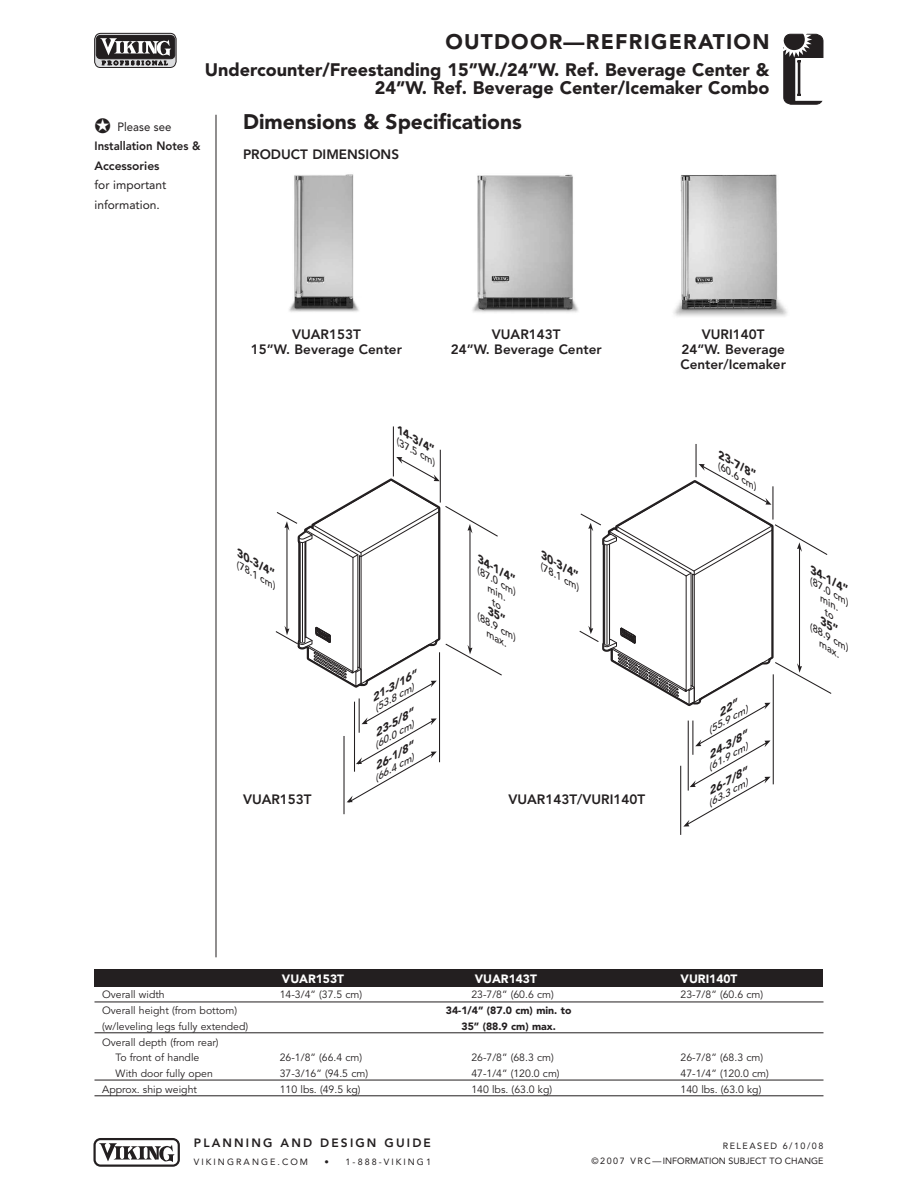
<style>
.page{position:relative;width:918px;height:1188px;background:#fff}
.page>*{position:absolute;margin:0;border:0;box-sizing:border-box;transform-origin:0 0}
.t1{font:900 21px "Avenir";color:#231f20}
.t2{font:900 21px "Avenir";letter-spacing:.06em;color:#231f20}
.t3{font:900 18px/18px "Avenir";color:#231f20;text-align:right}
.t4{font:800 13.5px/15px "Avenir";color:#231f20;text-align:center}
.t5{font:800 12px/19.5px "Avenir";color:#231f20;scale:.95 1}
.t6{font:12px/19.5px "Avenir";color:#231f20}
.t7{font:900 12px "Avenir";color:#fff}
.t8{font:800 12px "Avenir";letter-spacing:.175em;color:#231f20}
.t9{font:10.5px/15.8px "Avenir";color:#231f20;text-align:center}
.t10{font:italic 900 10.5px "Avenir";color:#231f20;scale:1.15 1}
.t11{font:900 10.5px "Avenir";color:#231f20}
.t12{font:italic 500 9.3px/9.9px "Avenir";color:#231f20;scale:1.15 1}
.t13{font:9px/15px "Avenir";color:#231f20;text-align:right}
.t14{font:9px "Avenir";letter-spacing:.23em;color:#231f20}
.s1{font-weight:400}
</style>
<div class="page">
<hr style="left:216px;top:115px;width:1px;height:842px;background:#231f20">
<svg style="left:94px;top:33px;width:82px;height:35px"></svg>
<svg style="left:783px;top:33px;width:40px;height:71px"></svg>
<div style="left:798px;top:61px;width:2px;height:34px;border:1px solid #231f20"></div>
<svg style="left:93px;top:1138px;width:87px;height:29px"></svg>
<hr style="left:696px;top:444px;width:1px;height:33px;background:#231f20">
<hr style="left:680px;top:766px;width:1px;height:69px;background:#231f20">
<div style="left:94px;top:970px;width:730px;height:17px;background:#231f20"></div>
<hr style="left:94px;top:1002px;width:730px;height:1px;background:#231f20">
<hr style="left:94px;top:1033px;width:730px;height:1px;background:#231f20">
<hr style="left:94px;top:1080px;width:730px;height:1px;background:#231f20">
<hr style="left:94px;top:1096px;width:730px;height:1px;background:#231f20">
<hr style="left:343px;top:736px;width:2px;height:78px;background:#231f20">
<hr style="left:393px;top:426px;width:1px;height:50px;background:#231f20">
<hr style="left:440px;top:450px;width:1px;height:53px;background:#231f20">
<img style="left:289px;top:174px;width:70px;height:138px">
<img style="left:472px;top:174px;width:106px;height:139px">
<img style="left:673px;top:174px;width:115px;height:143px">
<svg style="left:579px;top:464px;width:253px;height:363px"></svg>
<svg style="left:275px;top:457px;width:227px;height:347px"></svg>
<h1 class="t2" style="left:445px;top:29px;width:326px">OUTDOOR—REFRIGERATION</h1>
<h2 class="t3" style="left:205px;top:60px;width:566px">Undercounter/Freestanding 15”W./24”W. Ref. Beverage Center &amp;<br>24”W. Ref. Beverage Center/Icemaker Combo</h2>
<p class="t5" style="left:94px;top:117px;width:113px">✪ <span class="s1">Please see<br></span>Installation Notes &amp;<br>Accessories</p>
<p class="t6" style="left:94px;top:175px;width:73px">for important information.</p>
<h1 class="t1" style="left:243px;top:109px;width:280px">Dimensions &amp; Specifications</h1>
<p class="t4" style="left:243px;top:147px;width:158px">PRODUCT DIMENSIONS</p>
<p class="t4" style="left:251px;top:327px;width:153px">VUAR153T<br>15”W. Beverage Center</p>
<p class="t4" style="left:451px;top:327px;width:153px">VUAR143T<br>24”W. Beverage Center</p>
<p class="t4" style="left:680px;top:327px;width:107px">VURI140T<br>24”W. Beverage<br>Center/Icemaker</p>
<p class="t10" style="left:242px;top:548px;width:39px;rotate:30deg">30-3/4”</p>
<p class="t12" style="left:241px;top:561px;width:40px;rotate:30deg">(78.1 cm)</p>
<p class="t10" style="left:402px;top:424px;width:39px;rotate:30deg">14-3/4”</p>
<p class="t12" style="left:401px;top:437px;width:40px;rotate:30deg">(37.5 cm)</p>
<p class="t10" style="left:368px;top:693px;width:46px;rotate:-30deg">21-3/16”</p>
<p class="t12" style="left:372px;top:705px;width:40px;rotate:-30deg">(53.8 cm)</p>
<p class="t10" style="left:372px;top:728px;width:39px;rotate:-30deg">23-5/8”</p>
<p class="t12" style="left:372px;top:742px;width:40px;rotate:-30deg">(60.0 cm)</p>
<p class="t10" style="left:372px;top:761px;width:39px;rotate:-30deg">26-1/8”</p>
<p class="t12" style="left:372px;top:775px;width:40px;rotate:-30deg">(66.4 cm)</p>
<p class="t10" style="left:483px;top:554px;width:39px;rotate:30deg">34-1/4”</p>
<p class="t12" style="left:481px;top:567px;width:40px;rotate:30deg">(87.0 cm)</p>
<p class="t12" style="left:492px;top:584px;width:20px;rotate:30deg">min.</p>
<p class="t12" style="left:495px;top:620px;width:26px;text-indent:-16px;rotate:30deg">(88.9 cm) max.</p>
<p class="t10" style="left:546px;top:549px;width:39px;rotate:30deg">30-3/4”</p>
<p class="t12" style="left:545px;top:562px;width:40px;rotate:30deg">(78.1 cm)</p>
<p class="t4" style="left:243px;top:792px;width:70px">VUAR153T</p>
<p class="t4" style="left:508px;top:792px;width:138px">VUAR143T/VURI140T</p>
<p class="t10" style="left:723px;top:449px;width:39px;rotate:30deg">23-7/8”</p>
<p class="t12" style="left:722px;top:462px;width:40px;rotate:30deg">(60.6 cm)</p>
<p class="t12" style="left:706px;top:727px;width:40px;rotate:-30deg">(55.9 cm)</p>
<p class="t10" style="left:705px;top:750px;width:39px;rotate:-30deg">24-3/8”</p>
<p class="t12" style="left:706px;top:764px;width:40px;rotate:-30deg">(61.9 cm)</p>
<p class="t10" style="left:705px;top:787px;width:39px;rotate:-30deg">26-7/8”</p>
<p class="t12" style="left:706px;top:800px;width:40px;rotate:-30deg">(63.3 cm)</p>
<p class="t10" style="left:815px;top:564px;width:39px;rotate:30deg">34-1/4”</p>
<p class="t12" style="left:814px;top:577px;width:40px;rotate:30deg">(87.0 cm)</p>
<p class="t12" style="left:824px;top:594px;width:20px;rotate:30deg">min.</p>
<p class="t12" style="left:828px;top:631px;width:26px;text-indent:-16px;rotate:30deg">(88.9 cm) max.</p>
<p class="t7" style="left:282px;top:971px;width:64px">VUAR153T</p>
<p class="t7" style="left:475px;top:971px;width:64px">VUAR143T</p>
<p class="t7" style="left:681px;top:971px;width:58px">VURI140T</p>
<p class="t9" style="left:102px;top:987px;width:64px">Overall width</p>
<p class="t9" style="left:280px;top:987px;width:84px">14-3/4” (37.5 cm)</p>
<p class="t9" style="left:471px;top:987px;width:84px">23-7/8” (60.6 cm)</p>
<p class="t9" style="left:681px;top:987px;width:84px">23-7/8” (60.6 cm)</p>
<p class="t9" style="left:102px;top:1003px;width:136px">Overall height (from bottom)</p>
<p class="t11" style="left:446px;top:1004px;width:127px">34-1/4” (87.0 cm) min. to</p>
<p class="t9" style="left:102px;top:1019px;width:148px">(w/leveling legs fully extended)</p>
<p class="t11" style="left:461px;top:1020px;width:96px">35” (88.9 cm) max.</p>
<p class="t9" style="left:102px;top:1034px;width:118px">Overall depth (from rear)<br>To front of handle</p>
<p class="t9" style="left:280px;top:1050px;width:84px">26-1/8” (66.4 cm)</p>
<p class="t9" style="left:471px;top:1050px;width:84px">26-7/8” (68.3 cm)</p>
<p class="t9" style="left:681px;top:1050px;width:84px">26-7/8” (68.3 cm)</p>
<p class="t9" style="left:116px;top:1066px;width:99px">With door fully open</p>
<p class="t9" style="left:280px;top:1066px;width:90px">37-3/16” (94.5 cm)</p>
<p class="t9" style="left:471px;top:1066px;width:90px">47-1/4” (120.0 cm)</p>
<p class="t9" style="left:681px;top:1066px;width:90px">47-1/4” (120.0 cm)</p>
<p class="t9" style="left:102px;top:1082px;width:96px">Approx. ship weight</p>
<p class="t9" style="left:280px;top:1082px;width:82px">110 lbs. (49.5 kg)</p>
<p class="t9" style="left:471px;top:1082px;width:82px">140 lbs. (63.0 kg)</p>
<p class="t9" style="left:681px;top:1082px;width:82px">140 lbs. (63.0 kg)</p>
<p class="t8" style="left:194px;top:1136px;width:238px">PLANNING AND DESIGN GUIDE</p>
<p class="t14" style="left:194px;top:1157px;width:116px">VIKINGRANGE.COM</p>
<p class="t14" style="left:325px;top:1157px;width:108px">• 1-888-VIKING1</p>
<p class="t13" style="left:592px;top:1138px;width:233px">RELEASED 6/10/08<br>© 2 0 0 7 V R C — INFORMATION SUBJECT TO CHANGE</p>
</div>
